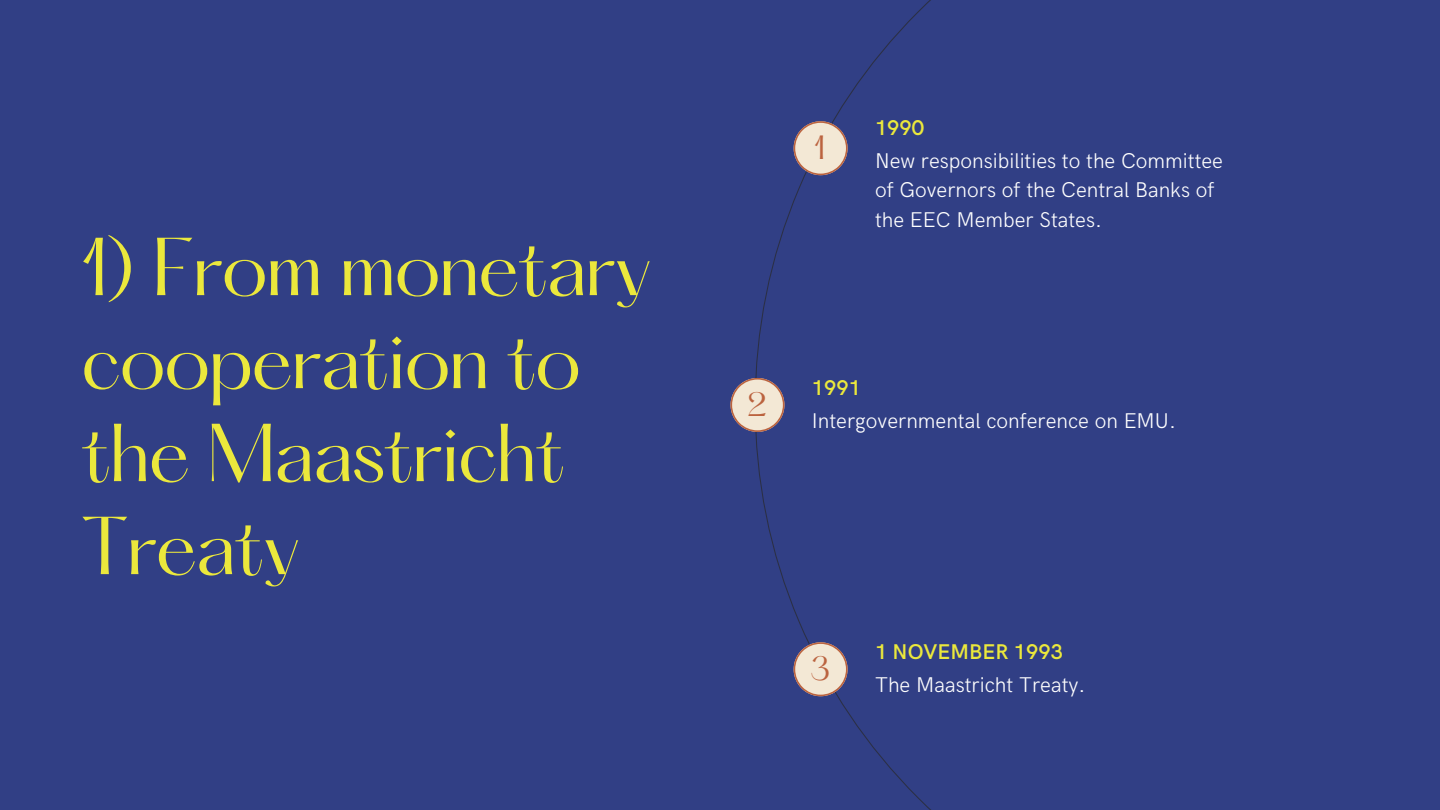
<style>
.page{position:relative;width:1440px;height:810px;background:#313f85}
.page>*{position:absolute;margin:0;border:0;box-sizing:border-box;transform-origin:0 0}
.t1{font:71.7px/93px "Hatton";letter-spacing:-.03em;color:#ebe83c}
.t2{font:29.4px "Hatton";color:#bb633f}
.t3{font:300 21.4px/29.2px "HK Grotesk";color:#fff}
.t4{font:600 21.4px "HK Grotesk";color:#ebe83c}
</style>
<div class="page">
<svg style="left:794px;top:121px;width:54px;height:54px"></svg>
<svg style="left:794px;top:642px;width:54px;height:54px"></svg>
<svg style="left:730px;top:378px;width:54px;height:54px"></svg>
<h1 class="t1" style="left:81px;top:229px;width:573px">1) From monetary cooperation to the Maastricht<br>Treaty</h1>
<h2 class="t2" style="left:814px;top:134px;width:13px">1</h2>
<p class="t4" style="left:875px;top:115px;width:51px">1990</p>
<p class="t3" style="left:875px;top:147px;width:349px">New responsibilities to the Committee of Governors of the Central Banks of the EEC Member States.</p>
<h2 class="t2" style="left:747px;top:391px;width:21px">2</h2>
<p class="t4" style="left:812px;top:375px;width:51px">1991</p>
<p class="t3" style="left:812px;top:407px;width:366px">Intergovernmental conference on EMU.</p>
<h2 class="t2" style="left:810px;top:655px;width:21px">3</h2>
<p class="t4" style="left:875px;top:640px;width:189px">1 NOVEMBER 1993</p>
<p class="t3" style="left:875px;top:671px;width:212px">The Maastricht Treaty.</p>
</div>
